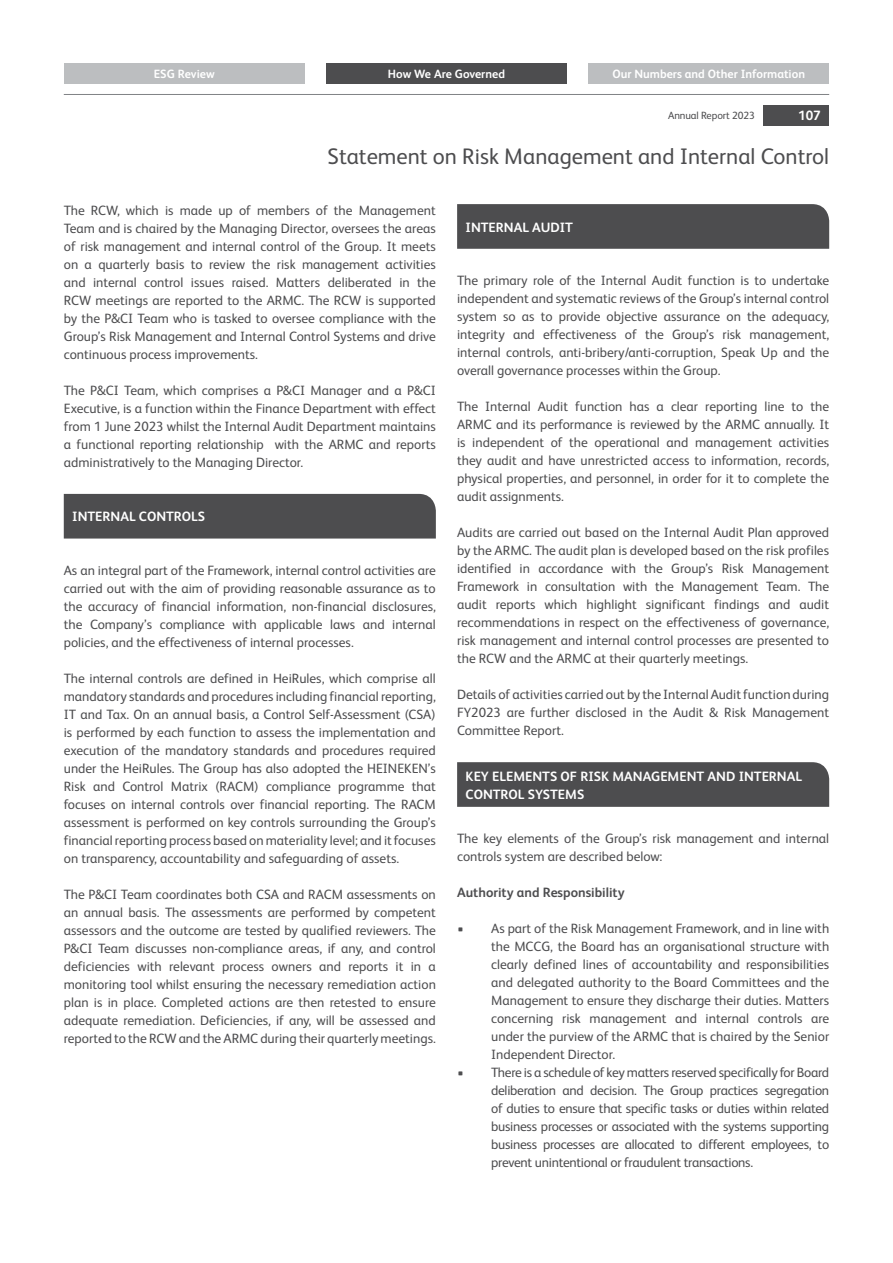
<style>
.page{position:relative;width:893px;height:1263px;background:#fff}
.page>*{position:absolute;margin:0;border:0;box-sizing:border-box;transform-origin:0 0}
.t1{font:22.5px "HEINEKEN Core";color:#4d4d4f}
.t2{font:13.5px/18px "HEINEKEN Core";color:#4d4d4f;text-align:justify}
.t3{font:700 13.5px/18px "HEINEKEN Core";color:#fff}
.t4{font:700 13.5px "HEINEKEN Core";color:#4d4d4f}
.t5{font:700 12px "HEINEKEN Core";color:#fff}
.t6{font:10.5px "HEINEKEN Core";letter-spacing:-.01em;color:#4d4d4f}
</style>
<div class="page">
<div style="left:64px;top:64px;width:241px;height:20px;background:#bcbec0"></div>
<div style="left:326px;top:64px;width:241px;height:20px;background:#4d4d4f"></div>
<div style="left:588px;top:64px;width:241px;height:20px;background:#bcbec0"></div>
<hr style="left:64px;top:94px;width:765px;height:1px;background:#808285">
<div style="left:763px;top:105px;width:66px;height:20px;background:#4d4d4f"></div>
<div style="left:64px;top:494px;width:372px;height:44px;background:#4d4d4f"></div>
<div style="left:457px;top:204px;width:372px;height:45px;background:#4d4d4f"></div>
<div style="left:457px;top:762px;width:372px;height:45px;background:#4d4d4f"></div>
<p class="t5" style="left:154px;top:66px;width:62px">Esg Review</p>
<p class="t5" style="left:388px;top:66px;width:119px">How We Are Governed</p>
<p class="t5" style="left:612px;top:66px;width:194px">Our Numbers and Other Information</p>
<p class="t6" style="left:668px;top:108px;width:88px">Annual Report 2023</p>
<p class="t3" style="left:798px;top:106px;width:24px">107</p>
<h1 class="t1" style="left:328px;top:140px;width:503px">Statement on Risk Management and Internal Control</h1>
<p class="t2" style="left:64px;top:200px;width:374px">The RCW, which is made up of members of the Management Team and is chaired by the Managing Director, oversees the areas of risk management and internal control of the Group. It meets on a quarterly basis to review the risk management activities and internal control issues raised. Matters deliberated in the RCW meetings are reported to the ARMC. The RCW is supported by the P&amp;CI Team who is tasked to oversee compliance with the Group’s Risk Management and Internal Control Systems and drive continuous process improvements.</p>
<p class="t2" style="left:64px;top:380px;width:374px">The P&amp;CI Team, which comprises a P&amp;CI Manager and a P&amp;CI Executive, is a function within the Finance Department with effect from 1 June 2023 whilst the Internal Audit Department maintains a functional reporting relationship with the ARMC and reports administratively to the Managing Director.</p>
<p class="t3" style="left:72px;top:507px;width:134px">INTERNAL CONTROLS</p>
<p class="t2" style="left:64px;top:560px;width:374px">As an integral part of the Framework, internal control activities are carried out with the aim of providing reasonable assurance as to the accuracy of financial information, non-financial disclosures, the Company’s compliance with applicable laws and internal policies, and the effectiveness of internal processes.</p>
<p class="t2" style="left:64px;top:668px;width:374px">The internal controls are defined in HeiRules, which comprise all mandatory standards and procedures including financial reporting, IT and Tax. On an annual basis, a Control Self-Assessment (CSA) is performed by each function to assess the implementation and execution of the mandatory standards and procedures required under the HeiRules. The Group has also adopted the HEINEKEN’s Risk and Control Matrix (RACM) compliance programme that focuses on internal controls over financial reporting. The RACM assessment is performed on key controls surrounding the Group’s financial reporting process based on materiality level; and it focuses on transparency, accountability and safeguarding of assets.</p>
<p class="t2" style="left:64px;top:884px;width:374px">The P&amp;CI Team coordinates both CSA and RACM assessments on an annual basis. The assessments are performed by competent assessors and the outcome are tested by qualified reviewers. The P&amp;CI Team discusses non-compliance areas, if any, and control deficiencies with relevant process owners and reports it in a monitoring tool whilst ensuring the necessary remediation action plan is in place. Completed actions are then retested to ensure adequate remediation. Deficiencies, if any, will be assessed and reported to the RCW and the ARMC during their quarterly meetings.</p>
<p class="t3" style="left:466px;top:217px;width:109px">INTERNAL AUDIT</p>
<p class="t2" style="left:457px;top:270px;width:374px">The primary role of the Internal Audit function is to undertake independent and systematic reviews of the Group’s internal control system so as to provide objective assurance on the adequacy, integrity and effectiveness of the Group’s risk management, internal controls, anti-bribery/anti-corruption, Speak Up and the overall governance processes within the Group.</p>
<p class="t2" style="left:457px;top:396px;width:374px">The Internal Audit function has a clear reporting line to the ARMC and its performance is reviewed by the ARMC annually. It is independent of the operational and management activities they audit and have unrestricted access to information, records, physical properties, and personnel, in order for it to complete the audit assignments.</p>
<p class="t2" style="left:457px;top:522px;width:374px">Audits are carried out based on the Internal Audit Plan approved by the ARMC. The audit plan is developed based on the risk profiles identified in accordance with the Group’s Risk Management Framework in consultation with the Management Team. The audit reports which highlight significant findings and audit recommendations in respect on the effectiveness of governance, risk management and internal control processes are presented to the RCW and the ARMC at their quarterly meetings.</p>
<p class="t2" style="left:457px;top:684px;width:374px">Details of activities carried out by the Internal Audit function during FY2023 are further disclosed in the Audit &amp; Risk Management Committee Report.</p>
<p class="t3" style="left:466px;top:766px;width:338px">KEY ELEMENTS OF RISK MANAGEMENT AND INTERNAL<br>CONTROL SYSTEMS</p>
<p class="t2" style="left:457px;top:828px;width:374px">The key elements of the Group’s risk management and internal controls system are described below:</p>
<p class="t4" style="left:457px;top:883px;width:169px">Authority and Responsibility</p>
<p class="t2" style="left:491px;top:918px;width:340px;text-indent:-34px">• As part of the Risk Management Framework, and in line with the MCCG, the Board has an organisational structure with clearly defined lines of accountability and responsibilities and delegated authority to the Board Committees and the Management to ensure they discharge their duties. Matters concerning risk management and internal controls are under the purview of the ARMC that is chaired by the Senior Independent Director.</p>
<p class="t2" style="left:491px;top:1062px;width:340px;text-indent:-34px">• There is a schedule of key matters reserved specifically for Board deliberation and decision. The Group practices segregation of duties to ensure that specific tasks or duties within related business processes or associated with the systems supporting business processes are allocated to different employees, to prevent unintentional or fraudulent transactions.</p>
</div>
